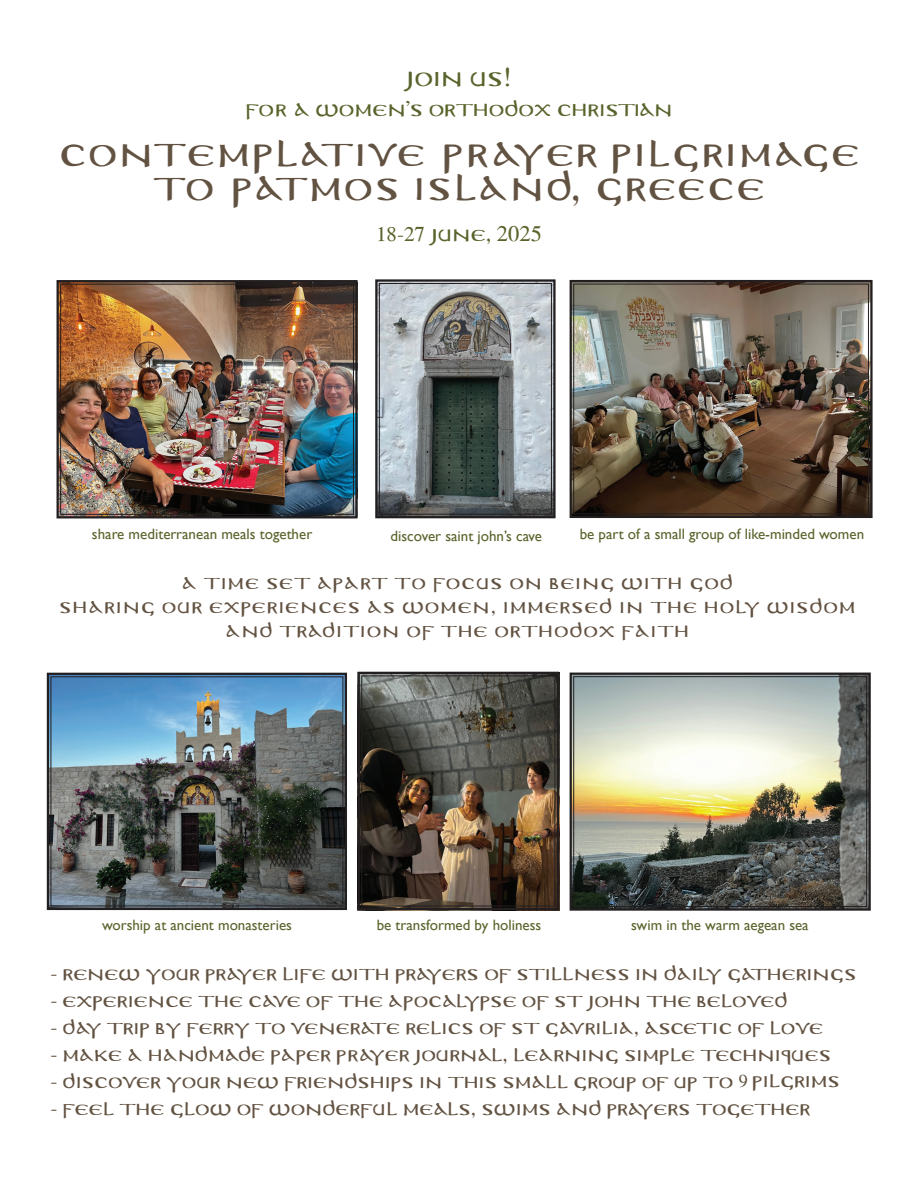
<style>
.page{position:relative;width:918px;height:1188px;background:#fff}
.page>*{position:absolute;margin:0;border:0;box-sizing:border-box;transform-origin:0 0}
.t1{font:42px/34.5px "Sinaiticus English";letter-spacing:.04em;color:#625241;text-align:center}
.t2{font:27px "Sinaiticus English";color:#58642b}
.t3{font:22.5px "Sinaiticus English";color:#58642b}
.t4{font:21px "Sinaiticus English";color:#625241}
.t5{font:21px/24px "Sinaiticus English";letter-spacing:.04em;color:#625241;text-align:center}
.t6{font:15px "Gill Sans";color:#58642b}
.s1{font-size:21px}
.s2{font-size:18px}
</style>
<div class="page">
<img style="left:569px;top:672px;width:302px;height:239px">
<div style="left:573px;top:676px;width:294px;height:231px;border:1px solid #231f20"></div>
<img style="left:569px;top:279px;width:304px;height:239px">
<div style="left:573px;top:284px;width:296px;height:230px;border:1px solid #231f20"></div>
<img style="left:46px;top:672px;width:301px;height:239px">
<div style="left:51px;top:676px;width:292px;height:230px;border:1px solid #231f20"></div>
<svg style="left:375px;top:279px;width:181px;height:240px;background:#818889"></svg>
<div style="left:379px;top:283px;width:173px;height:232px;border:1px solid #231f20"></div>
<img style="left:56px;top:280px;width:302px;height:239px">
<div style="left:60px;top:284px;width:294px;height:231px;border:1px solid #231f20"></div>
<img style="left:357px;top:671px;width:203px;height:240px">
<div style="left:361px;top:676px;width:194px;height:230px;border:1px solid #231f20"></div>
<p class="t2" style="left:406px;top:62px;width:108px">join us!</p>
<p class="t3" style="left:245px;top:96px;width:429px">for a women’s orthodox christian</p>
<h1 class="t1" style="left:59px;top:134px;width:802px">contemplative prayer pilgrimage to patmos island, greece</h1>
<p class="t3" style="left:376px;top:221px;width:167px"><span class="s1">18-27</span> june, 2025</p>
<p class="t6" style="left:580px;top:525px;width:286px">be part of a small group of like-minded women</p>
<p class="t5" style="left:59px;top:570px;width:798px">a time set apart to focus on being with god<br>sharing our experiences as women, immersed in the holy wisdom and tradition of the orthodox faith</p>
<p class="t6" style="left:92px;top:525px;width:222px">share mediterranean meals together</p>
<p class="t6" style="left:390px;top:527px;width:153px">discover saint john’s cave</p>
<p class="t6" style="left:377px;top:916px;width:166px">be transformed by holiness</p>
<p class="t6" style="left:102px;top:916px;width:192px">worship at ancient monasteries</p>
<p class="t6" style="left:631px;top:916px;width:179px">swim in the warm aegean sea</p>
<p class="t4" style="left:50px;top:961px;width:808px">- renew your prayer life with prayers of stillness in daily gatherings</p>
<p class="t4" style="left:50px;top:988px;width:739px">- experience the cave of the apocalypse of st john the beloved</p>
<p class="t4" style="left:50px;top:1015px;width:774px">- day trip by ferry to venerate relics of st gavrilia, ascetic of love</p>
<p class="t4" style="left:50px;top:1042px;width:782px">- make a handmade paper prayer journal, learning simple techniques</p>
<p class="t4" style="left:50px;top:1069px;width:791px">- discover your new friendships in this small group of up to <span class="s2">9</span> pilgrims</p>
<p class="t4" style="left:50px;top:1096px;width:761px">- feel the glow of wonderful meals, swims and prayers together</p>
</div>
